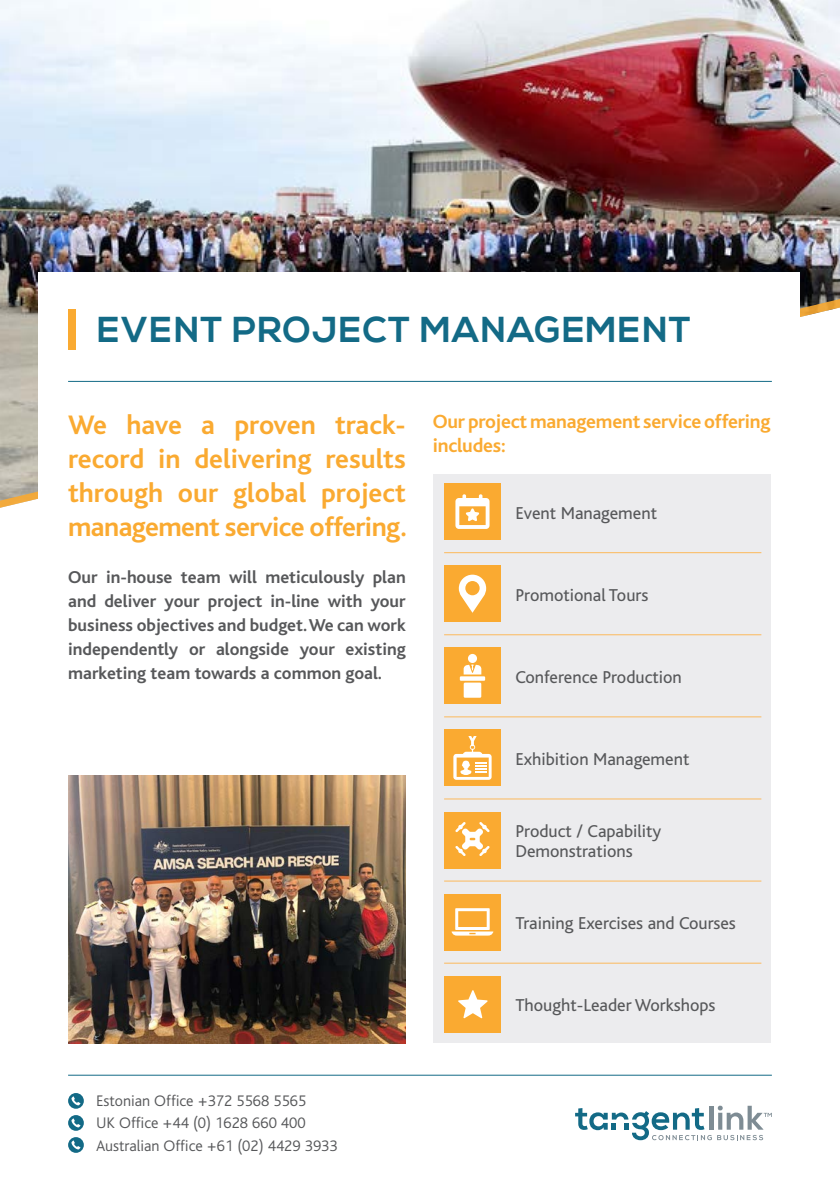
<style>
.page{position:relative;width:840px;height:1191px;background:#fff}
.page>*{position:absolute;margin:0;border:0;box-sizing:border-box;transform-origin:0 0}
.Insert_Headline{font:700 36px "Nexa";letter-spacing:.03em;color:#136a86}
.Intro_Paragraph{font:700 28px/34px "Bliss";letter-spacing:-.02em;color:#faaa31;text-align:justify}
.t1{font:700 20px/24px "Bliss";letter-spacing:-.01em;color:#faaa31}
.t2{font:700 18px/24px "Bliss";color:#57585a;text-align:justify}
.Bullets{font:18px/20px "Bliss";color:#57585a}
.t3{font:300 16px "Bliss";color:#57585a}
</style>
<div class="page">
<img style="left:0;top:0;width:839px;height:295px">
<svg style="left:0;top:295px;width:839px;height:213px"></svg>
<div style="left:38px;top:272px;width:761px;height:268px;background:#fff"></div>
<div style="left:432px;top:474px;width:338px;height:569px;background:#ececee"></div>
<img style="left:68px;top:775px;width:337px;height:268px">
<svg style="left:575px;top:1105px;width:196px;height:35px"></svg>
<div style="left:444px;top:565px;width:56px;height:57px;background:#faaa31"></div>
<svg style="left:458px;top:574px;width:28px;height:39px"></svg>
<div style="left:444px;top:483px;width:56px;height:57px;background:#faaa31"></div>
<svg style="left:455px;top:494px;width:34px;height:35px"></svg>
<div style="left:444px;top:647px;width:56px;height:57px;background:#faaa31"></div>
<svg style="left:467px;top:654px;width:10px;height:9px"></svg>
<div style="left:459px;top:676px;width:26px;height:5px;background:#fff"></div>
<div style="left:463px;top:682px;width:18px;height:15px;background:#fff"></div>
<svg style="left:463px;top:664px;width:18px;height:10px"></svg>
<div style="left:444px;top:893px;width:56px;height:57px;background:#faaa31"></div>
<svg style="left:451px;top:908px;width:42px;height:27px"></svg>
<div style="left:444px;top:976px;width:56px;height:56px;background:#faaa31"></div>
<svg style="left:458px;top:990px;width:29px;height:28px"></svg>
<div style="left:444px;top:811px;width:56px;height:57px;background:#faaa31"></div>
<svg style="left:455px;top:822px;width:34px;height:34px"></svg>
<div style="left:444px;top:729px;width:56px;height:57px;background:#faaa31"></div>
<svg style="left:453px;top:736px;width:38px;height:44px"></svg>
<hr style="left:444px;top:552px;width:317px;height:1px;background:#fcb95c">
<hr style="left:444px;top:634px;width:317px;height:1px;background:#fcb95c">
<hr style="left:444px;top:716px;width:317px;height:1px;background:#fcb95c">
<hr style="left:444px;top:798px;width:317px;height:1px;background:#fcb95c">
<hr style="left:444px;top:880px;width:317px;height:1px;background:#fcb95c">
<hr style="left:444px;top:962px;width:317px;height:1px;background:#fcb95c">
<hr style="left:68px;top:1074px;width:703px;height:1px;background:#136a86">
<div style="left:68px;top:1093px;width:16px;height:15px;background:#136a86;border-radius:50%"></div>
<svg style="left:71px;top:1096px;width:9px;height:9px"></svg>
<div style="left:68px;top:1115px;width:16px;height:15px;background:#136a86;border-radius:50%"></div>
<svg style="left:71px;top:1118px;width:9px;height:9px"></svg>
<svg style="left:68px;top:1137px;width:16px;height:15px"></svg>
<svg style="left:71px;top:1140px;width:9px;height:9px"></svg>
<hr style="left:68px;top:381px;width:703px;height:1px;background:#136a86">
<div style="left:68px;top:310px;width:7px;height:40px;background:#faaa31"></div>
<p class="Insert_Headline" style="left:97px;top:309px;width:595px">EVENT PROJECT MANAGEMENT</p>
<p class="Intro_Paragraph" style="left:68px;top:409px;width:340px">We have a proven track&shy;record in delivering results through our global project management service offering.</p>
<p class="t2" style="left:68px;top:565px;width:339px">Our in-house team will meticulously plan and deliver your project in-line with your business objectives and budget. We can work independently or alongside your existing marketing team towards a common goal.</p>
<p class="t1" style="left:432px;top:410px;width:339px">Our project management service offering includes:</p>
<p class="Bullets" style="left:515px;top:503px;width:143px">Event Management</p>
<p class="Bullets" style="left:515px;top:585px;width:134px">Promotional Tours</p>
<p class="Bullets" style="left:515px;top:667px;width:168px">Conference Production</p>
<p class="Bullets" style="left:515px;top:749px;width:175px">Exhibition Management</p>
<p class="Bullets" style="left:515px;top:821px;width:147px">Product / Capability<br>Demonstrations</p>
<p class="Bullets" style="left:515px;top:913px;width:222px">Training Exercises and Courses</p>
<p class="Bullets" style="left:515px;top:995px;width:201px">Thought-Leader Workshops</p>
<p class="t3" style="left:96px;top:1092px;width:212px">Estonian Office +372 5568 5565</p>
<p class="t3" style="left:96px;top:1114px;width:211px">UK Office +44 (0) 1628 660 400</p>
<p class="t3" style="left:96px;top:1137px;width:243px">Australian Office +61 (02) 4429 3933</p>
</div>
